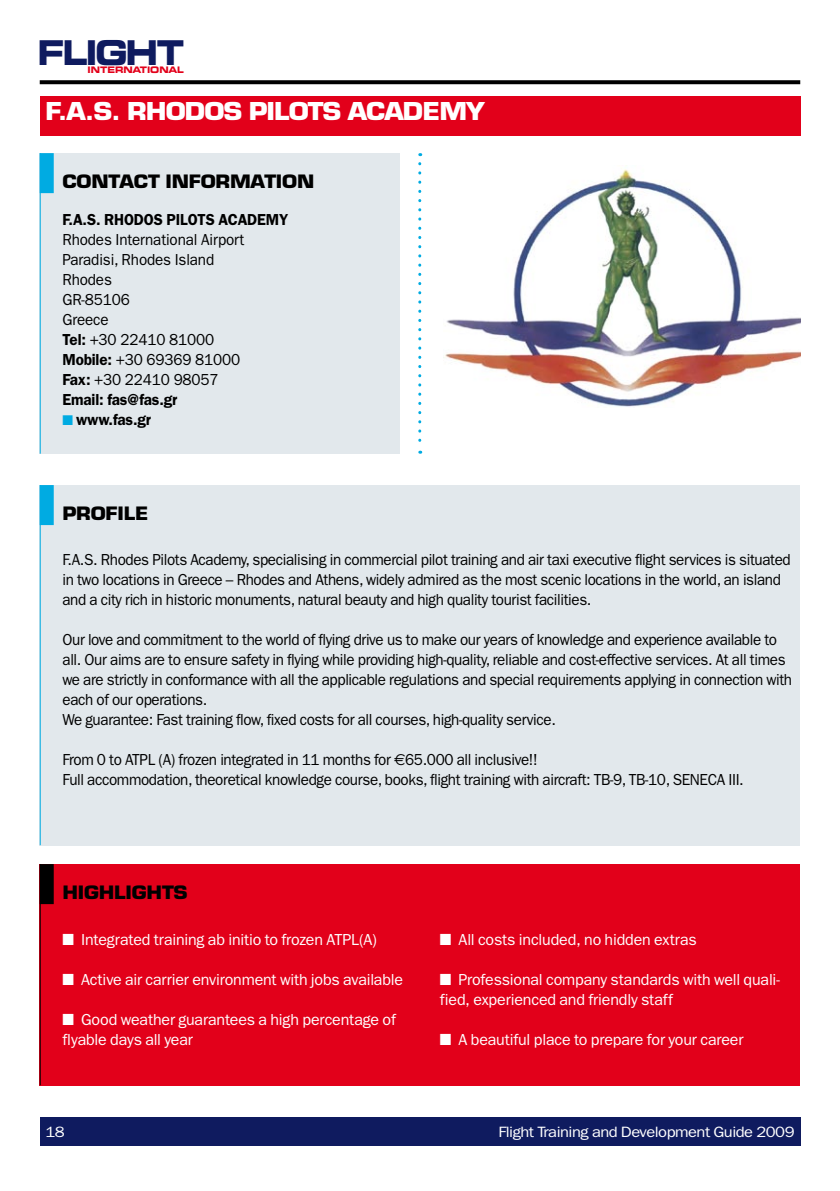
<style>
.page{position:relative;width:840px;height:1191px;background:#fff}
.page>*{position:absolute;margin:0;border:0;box-sizing:border-box;transform-origin:0 0}
.t1{font:34.2px "Eurostile Bold Extended Two";letter-spacing:-.07em;color:#0f1b5f;scale:.9 1}
.t2{font:700 24px "Eurostile";color:#fff;scale:1.1 1}
.t3{font:700 18px "Eurostile";letter-spacing:-.01em;color:#000;scale:1.1 1}
.t4{font:16px/20px "ITC Franklin Gothic Std";letter-spacing:-.025em;color:#000;scale:.95 1}
.t5{font:16px/20px "ITC Franklin Gothic Std";letter-spacing:-.01em;color:#fff}
.t6{font:600 16px "ITC Franklin Gothic Std";letter-spacing:-.01em;color:#000;scale:.95 1}
.t7{font:15px "ITC Franklin Gothic Std";letter-spacing:-.03em;color:#fff;scale:1.1 1}
.t8{font:9px "Eurostile Bold Extended Two";letter-spacing:-.01em;color:#e2001a;scale:.91 1}
.s1{font-weight:600}
.s2{color:#00abe2}
.s3{font-family:"Euro Sans"}
</style>
<div class="page">
<svg style="left:418px;top:164px;width:3px;height:290px"></svg>
<div style="left:40px;top:153px;width:360px;height:301px;background:#e2e8ec"></div>
<div style="left:40px;top:153px;width:14px;height:40px;background:#00abe2"></div>
<hr style="left:40px;top:153px;width:1px;height:301px;background:#00abe2">
<div style="left:40px;top:485px;width:759px;height:360px;background:#e2e8ec"></div>
<div style="left:40px;top:485px;width:14px;height:40px;background:#00abe2"></div>
<hr style="left:40px;top:485px;width:1px;height:360px;background:#00abe2">
<div style="left:40px;top:864px;width:759px;height:221px;background:#e2001a"></div>
<div style="left:40px;top:864px;width:14px;height:40px;background:#000"></div>
<hr style="left:40px;top:864px;width:1px;height:221px;background:#000">
<div style="left:40px;top:1117px;width:759px;height:28px;background:#0f1b5f"></div>
<svg style="left:40px;top:80px;width:759px;height:4px;fill:#000"></svg>
<div style="left:40px;top:96px;width:759px;height:40px;background:#e2001a"></div>
<img style="left:443px;top:169px;width:356px;height:238px">
<h1 class="t1" style="left:37px;top:28px;width:165px">FLIGHT</h1>
<p class="t8" style="left:87px;top:63px;width:107px">INTERNATIONAL</p>
<h2 class="t2" style="left:45px;top:96px;width:199px">F.A.S. RHODOS PILOT</h2>
<h2 class="t2" style="left:322px;top:96px;width:41px">S ACA</h2>
<h2 class="t2" style="left:402px;top:96px;width:76px">DEMY</h2>
<p class="t3" style="left:62px;top:171px;width:230px">CONTACT INFORMATION</p>
<p class="t6" style="left:62px;top:210px;width:239px">F.A.S. RHODOS PILOTS ACADEMY</p>
<p class="t4" style="left:62px;top:230px;width:193px">Rhodes International Airport<br>Paradisi, Rhodes Island<br>Rhodes<br>GR-85106<br>Greece<br><span class="s1">Tel:</span> +30 22410 81000<br><span class="s1">Mobile:</span> +30 69369 81000<br><span class="s1">Fax:</span> +30 22410 98057<br><span class="s1">Email: fas@fas.gr</span></p>
<p class="t6" style="left:62px;top:410px;width:95px"><span class="s2">■</span> www.fas.gr</p>
<p class="t3" style="left:62px;top:502px;width:80px">PROFILE</p>
<p class="t4" style="left:62px;top:550px;width:767px">F.A.S. Rhodes Pilots Academy, specialising in commercial pilot training and air taxi executive flight services is situated in two locations in Greece – Rhodes and Athens, widely admired as the most scenic locations in the world, an island and a city rich in historic monuments, natural beauty and high quality tourist facilities.</p>
<p class="t4" style="left:62px;top:630px;width:769px">Our love and commitment to the world of flying drive us to make our years of knowledge and experience available to all. Our aims are to ensure safety in flying while providing high-quality, reliable and cost-effective services. At all times we are strictly in conformance with all the applicable regulations and special requirements applying in connection with each of our operations.<br>We guarantee: Fast training flow, fixed costs for all courses, high-quality service.</p>
<p class="t4" style="left:62px;top:750px;width:718px">From 0 to ATPL (A) frozen integrated in 11 months for <span class="s3">e</span>65.000 all inclusive!!<br>Full accommodation, theoretical knowledge course, books, flight training with aircraft: TB-9, TB-10, SENECA III.</p>
<p class="t3" style="left:62px;top:881px;width:114px">HIGHLIGHTS</p>
<p class="t5" style="left:62px;top:930px;width:316px">■ Integrated training ab initio to frozen ATPL(A)</p>
<p class="t5" style="left:62px;top:970px;width:342px">■ Active air carrier environment with jobs available</p>
<p class="t5" style="left:62px;top:1010px;width:335px">■ Good weather guarantees a high percentage of flyable days all year</p>
<p class="t5" style="left:439px;top:930px;width:258px">■ All costs included, no hidden extras</p>
<p class="t5" style="left:439px;top:970px;width:341px">■ Professional company standards with well quali&shy;fied, experienced and friendly staff</p>
<p class="t5" style="left:439px;top:1030px;width:305px">■ A beautiful place to prepare for your career</p>
<p class="t7" style="left:45px;top:1122px;width:19px">18</p>
<p class="t7" style="left:498px;top:1122px;width:271px">Flight Training and Development Guide 2009</p>
</div>
